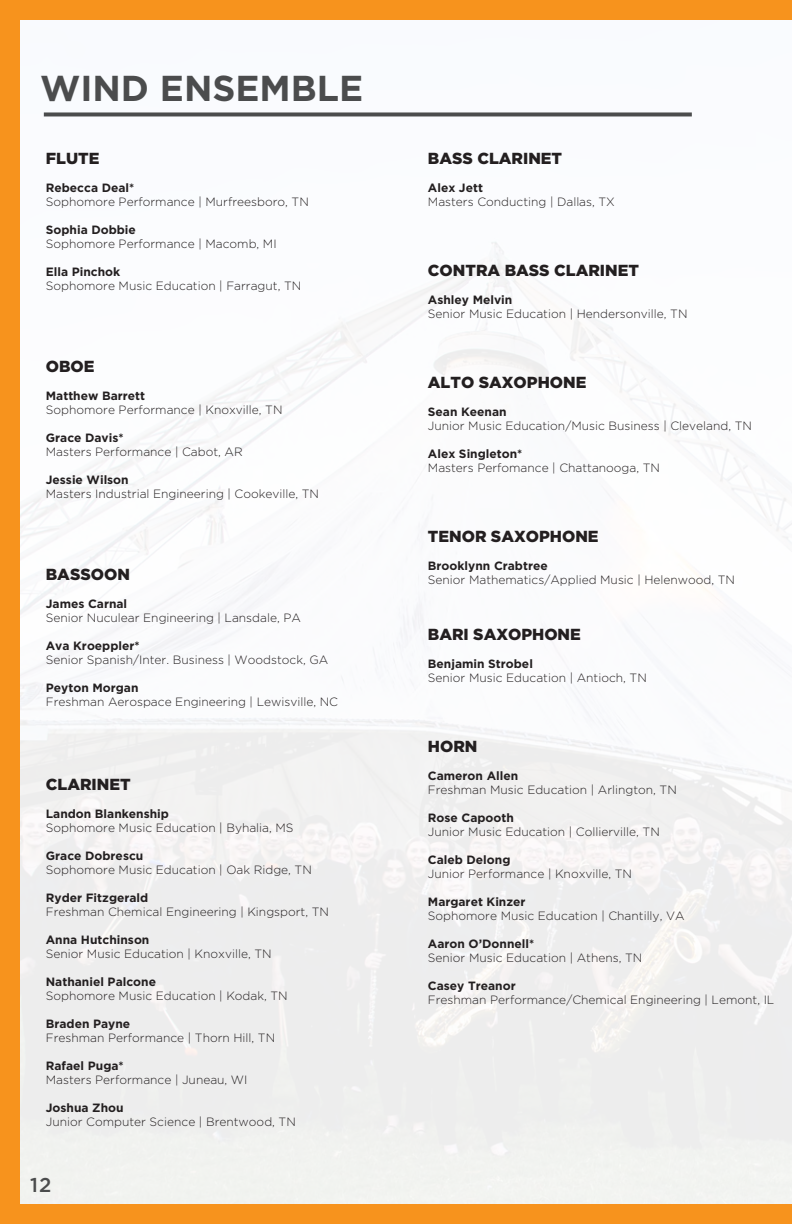
<style>
.page{position:relative;width:792px;height:1224px;background:#fff}
.page>*{position:absolute;margin:0;border:0;box-sizing:border-box;transform-origin:0 0}
.Heading{font:700 36px "Gotham";color:#4b4c4d}
.Names{font:500 20px "Gotham";color:#4b4c4d}
.Heading-2{font:900 16px "Gotham";color:#231f20}
.Heading-3{font:300 12px/14px "Gotham";color:#231f20}
.s1{font-weight:700}
</style>
<div class="page">
<div style="left:0;top:0;width:792px;height:20px;background:#f7931d"></div>
<div style="left:0;top:1204px;width:792px;height:20px;background:#f7931d"></div>
<div style="left:0;top:10px;width:20px;height:1214px;background:#f7931d"></div>
<div style="left:20px;top:20px;width:772px;height:1184px;background:linear-gradient(to right,#f5f6f7,#f7f7f8)"></div>
<svg style="left:44px;top:112px;width:648px;height:4px;fill:#4b4c4d"></svg>
<p class="Heading" style="left:40px;top:64px;width:325px">WIND ENSEMBLE</p>
<p class="Heading-2" style="left:46px;top:147px;width:55px">FLUTE</p>
<p class="Heading-3" style="left:46px;top:180px;width:265px"><span class="s1">Rebecca Deal*<br></span>Sophomore Performance | Murfreesboro, TN</p>
<p class="Heading-3" style="left:46px;top:222px;width:232px"><span class="s1">Sophia Dobbie<br></span>Sophomore Performance | Macomb, MI</p>
<p class="Heading-3" style="left:46px;top:264px;width:257px"><span class="s1">Ella Pinchok<br></span>Sophomore Music Education | Farragut, TN</p>
<p class="Heading-2" style="left:46px;top:355px;width:50px">OBOE</p>
<p class="Heading-3" style="left:46px;top:388px;width:238px"><span class="s1">Matthew Barrett<br></span>Sophomore Performance | Knoxville, TN</p>
<p class="Heading-3" style="left:46px;top:430px;width:198px"><span class="s1">Grace Davis*<br></span>Masters Performance | Cabot, AR</p>
<p class="Heading-3" style="left:46px;top:472px;width:275px"><span class="s1">Jessie Wilson<br></span>Masters Industrial Engineering | Cookeville, TN</p>
<p class="Heading-2" style="left:46px;top:563px;width:86px">BASSOON</p>
<p class="Heading-3" style="left:46px;top:596px;width:257px"><span class="s1">James Carnal<br></span>Senior Nuculear Engineering | Lansdale, PA</p>
<p class="Heading-3" style="left:46px;top:638px;width:284px"><span class="s1">Ava Kroeppler*<br></span>Senior Spanish/Inter. Business | Woodstock, GA</p>
<p class="Heading-3" style="left:46px;top:680px;width:294px"><span class="s1">Peyton Morgan<br></span>Freshman Aerospace Engineering | Lewisville, NC</p>
<p class="Heading-2" style="left:46px;top:773px;width:86px">CLARINET</p>
<p class="Heading-3" style="left:46px;top:806px;width:249px"><span class="s1">Landon Blankenship<br></span>Sophomore Music Education | Byhalia, MS</p>
<p class="Heading-3" style="left:46px;top:848px;width:268px"><span class="s1">Grace Dobrescu<br></span>Sophomore Music Education | Oak Ridge, TN</p>
<p class="Heading-3" style="left:46px;top:890px;width:285px"><span class="s1">Ryder Fitzgerald<br></span>Freshman Chemical Engineering | Kingsport, TN</p>
<p class="Heading-3" style="left:46px;top:932px;width:227px"><span class="s1">Anna Hutchinson<br></span>Senior Music Education | Knoxville, TN</p>
<p class="Heading-3" style="left:46px;top:974px;width:243px"><span class="s1">Nathaniel Palcone<br></span>Sophomore Music Education | Kodak, TN</p>
<p class="Heading-3" style="left:46px;top:1016px;width:231px"><span class="s1">Braden Payne<br></span>Freshman Performance | Thorn Hill, TN</p>
<p class="Heading-3" style="left:46px;top:1058px;width:203px"><span class="s1">Rafael Puga*<br></span>Masters Performance | Juneau, WI</p>
<p class="Heading-3" style="left:46px;top:1100px;width:252px"><span class="s1">Joshua Zhou<br></span>Junior Computer Science | Brentwood, TN</p>
<p class="Names" style="left:30px;top:1172px;width:23px">12</p>
<p class="Heading-2" style="left:428px;top:147px;width:136px">BASS CLARINET</p>
<p class="Heading-3" style="left:428px;top:180px;width:189px"><span class="s1">Alex Jett<br></span>Masters Conducting | Dallas, TX</p>
<p class="Heading-2" style="left:428px;top:259px;width:213px">CONTRA BASS CLARINET</p>
<p class="Heading-3" style="left:428px;top:292px;width:261px"><span class="s1">Ashley Melvin<br></span>Senior Music Education | Hendersonville, TN</p>
<p class="Heading-2" style="left:428px;top:371px;width:160px">ALTO SAXOPHONE</p>
<p class="Heading-3" style="left:428px;top:404px;width:326px"><span class="s1">Sean Keenan<br></span>Junior Music Education/Music Business | Cleveland, TN</p>
<p class="Heading-3" style="left:428px;top:446px;width:234px"><span class="s1">Alex Singleton*<br></span>Masters Perfomance | Chattanooga, TN</p>
<p class="Heading-2" style="left:428px;top:525px;width:172px">TENOR SAXOPHONE</p>
<p class="Heading-3" style="left:428px;top:558px;width:309px"><span class="s1">Brooklynn Crabtree<br></span>Senior Mathematics/Applied Music | Helenwood, TN</p>
<p class="Heading-2" style="left:428px;top:623px;width:154px">BARI SAXOPHONE</p>
<p class="Heading-3" style="left:428px;top:656px;width:220px"><span class="s1">Benjamin Strobel<br></span>Senior Music Education | Antioch, TN</p>
<p class="Heading-2" style="left:428px;top:735px;width:51px">HORN</p>
<p class="Heading-3" style="left:428px;top:768px;width:250px"><span class="s1">Cameron Allen<br></span>Freshman Music Education | Arlington, TN</p>
<p class="Heading-3" style="left:428px;top:810px;width:233px"><span class="s1">Rose Capooth<br></span>Junior Music Education | Collierville, TN</p>
<p class="Heading-3" style="left:428px;top:852px;width:206px"><span class="s1">Caleb Delong<br></span>Junior Performance | Knoxville, TN</p>
<p class="Heading-3" style="left:428px;top:894px;width:258px"><span class="s1">Margaret Kinzer<br></span>Sophomore Music Education | Chantilly, VA</p>
<p class="Heading-3" style="left:428px;top:936px;width:216px"><span class="s1">Aaron O’Donnell*<br></span>Senior Music Education | Athens, TN</p>
<p class="Heading-3" style="left:428px;top:978px;width:348px"><span class="s1">Casey Treanor<br></span>Freshman Performance/Chemical Engineering | Lemont, IL</p>
</div>
